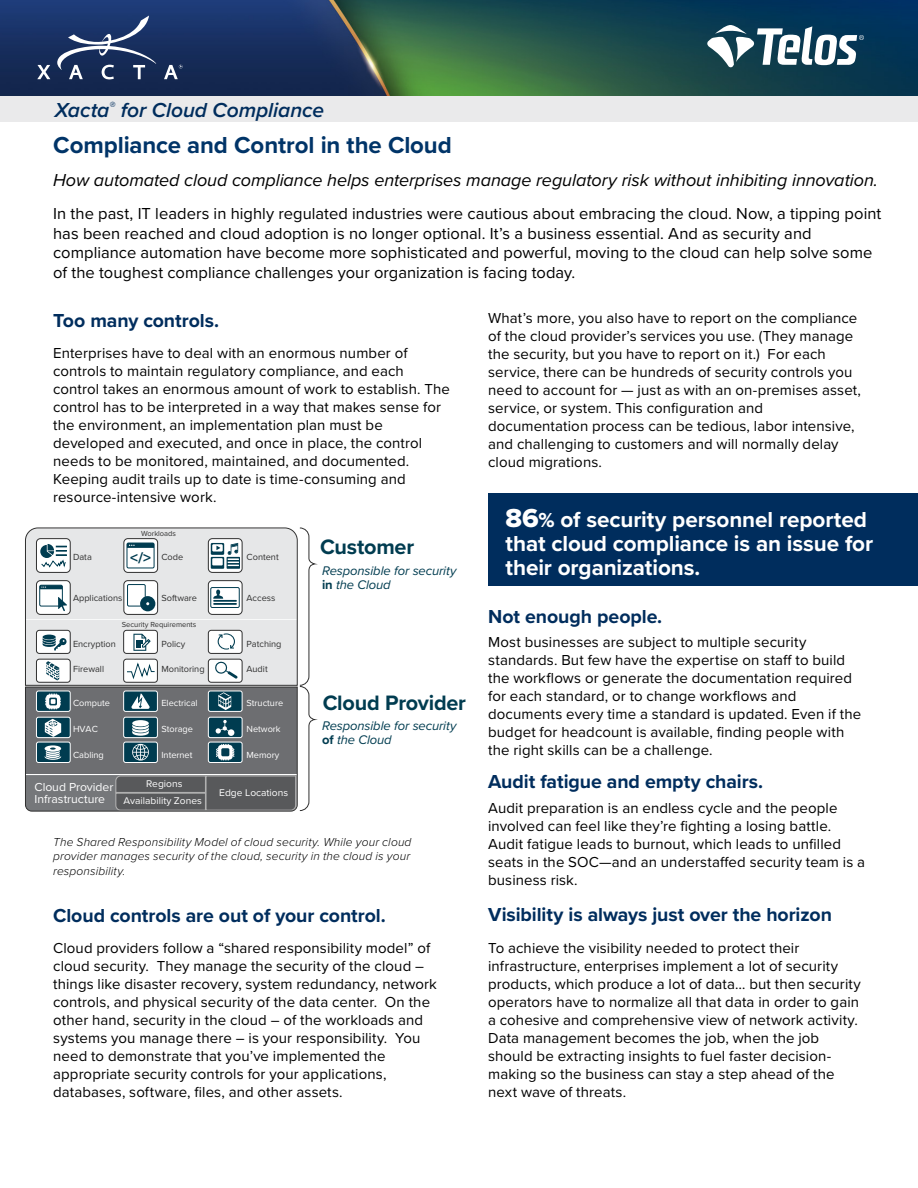
<style>
.page{position:relative;width:918px;height:1188px;background:#fff}
.page>*{position:absolute;margin:0;border:0;box-sizing:border-box;transform-origin:0 0}
.DataSheetSub{font:700 24px "Proxima Nova";letter-spacing:-.005em;color:#003468}
.Body_Copy{font:700 22.5px/24px "Proxima Nova";letter-spacing:-.005em;color:#fff}
.t1{font:700 21.6px "Proxima Nova";letter-spacing:-.01em;color:#003c50}
.DataSheetTitle{font:italic 600 21px "Proxima Nova";letter-spacing:-.005em;color:#002d5d}
.Paragraph_Header{font:700 19.5px "Proxima Nova";letter-spacing:-.005em;color:#002d5d}
.Body_Copy-2{font:700 19.5px "Proxima Nova";letter-spacing:-.005em;color:#002d5d}
.Body_Copy-3{font:italic 18px "Proxima Nova";letter-spacing:-.005em;color:#000}
.Body_Copy-4{font:16.5px/19.5px "Proxima Nova";letter-spacing:.005em;color:#000}
.Paragraph_Header-2{font:15px/18px "Proxima Nova";letter-spacing:.005em;color:#000}
.Body_Copy-5{font:15px/18px "Proxima Nova";letter-spacing:.005em;color:#000}
.t2{font:italic 13.05px/14.1px "Proxima Nova";letter-spacing:-.01em;color:#003c50}
.ThinItalicNotation{font:italic 300 12px/14.4px "Proxima Nova";letter-spacing:.01em;color:#000;text-align:justify}
.t3{font:12px/11.4px "Proxima Nova";letter-spacing:-.005em;color:#fff}
.t4{font:10.05px/17px "Proxima Nova";color:#fff;text-align:center}
.t5{font:9.15px "Proxima Nova";color:#303030}
.t6{font:9.15px "Proxima Nova";color:#fff}
.t7{font:7.5px "Proxima Nova";color:#303030}
.s1{font-weight:700;font-style:normal}
.s2{font-family:"Proxima Nova Extrabld";font-weight:400;font-size:27px}
.s3{font-family:"Proxima Nova Extrabld";font-weight:400;font-size:21px}
.s4{font-weight:700;font-size:15.75px;color:#003c50}
</style>
<div class="page">
<img style="left:0;top:0;width:918px;height:96px">
<svg style="left:37px;top:65px;width:13px;height:14px"></svg>
<svg style="left:57px;top:16px;width:99px;height:63px;background:#394d76"></svg>
<svg style="left:164px;top:65px;width:19px;height:14px"></svg>
<svg style="left:707px;top:25px;width:157px;height:43px"></svg>
<div style="left:0;top:96px;width:918px;height:26px;background:#eaeaeb"></div>
<svg style="left:25px;top:527px;width:290px;height:285px;background:#a7adaf"></svg>
<div style="left:488px;top:493px;width:430px;height:92px;background:#002d5d"></div>
<h1 class="DataSheetTitle" style="left:55px;top:95px;width:271px">Xacta<sup>®</sup> for Cloud Compliance</h1>
<h2 class="DataSheetSub" style="left:53px;top:128px;width:400px">Compliance and Control in the Cloud</h2>
<p class="Body_Copy-3" style="left:53px;top:167px;width:826px">How automated cloud compliance helps enterprises manage regulatory risk without inhibiting innovation.</p>
<p class="Body_Copy-4" style="left:53px;top:203px;width:830px">In the past, IT leaders in highly regulated industries were cautious about embracing the cloud. Now, a tipping point has been reached and cloud adoption is no longer optional. It’s a business essential. And as security and compliance automation have become more sophisticated and powerful, moving to the cloud can help solve some of the toughest compliance challenges your organization is facing today.</p>
<h3 class="Paragraph_Header" style="left:53px;top:306px;width:167px">Too many controls.</h3>
<h3 class="Paragraph_Header-2" style="left:53px;top:344px;width:398px">Enterprises have to deal with an enormous number of controls to maintain regulatory compliance, and each control takes an enormous amount of work to establish. The control has to be interpreted in a way that makes sense for the environment, an implementation plan must be developed and executed, and once in place, the control needs to be monitored, maintained, and documented.<br>Keeping audit trails up to date is time-consuming and resource-intensive work.</h3>
<p class="t1" style="left:320px;top:531px;width:96px">Customer</p>
<p class="t2" style="left:322px;top:563px;width:136px">Responsible for security <span class="s1">in</span> the Cloud</p>
<p class="Body_Copy-5" style="left:488px;top:309px;width:374px">What’s more, you also have to report on the compliance of the cloud provider’s services you use. (They manage the security, but you have to report on it.) For each service, there can be hundreds of security controls you need to account for — just as with an on-premises asset, service, or system. This configuration and documentation process can be tedious, labor intensive, and challenging to customers and will normally delay cloud migrations.</p>
<p class="Body_Copy" style="left:505px;top:507px;width:369px"><span class="s2">86</span><span class="s3">%</span> of security personnel reported that cloud compliance is an issue for their organizations.</p>
<h3 class="Paragraph_Header" style="left:488px;top:602px;width:176px">Not enough people.</h3>
<h3 class="Paragraph_Header-2" style="left:488px;top:633px;width:375px">Most businesses are subject to multiple security standards. But few have the expertise on staff to build the workflows or generate the documentation required for each standard, or to change workflows and documents every time a standard is updated. Even if the budget for headcount is available, finding people with the right skills can be a challenge.</h3>
<p class="Body_Copy-2" style="left:488px;top:767px;width:277px">Audit fatigue and empty chairs.</p>
<p class="Body_Copy-5" style="left:488px;top:799px;width:378px">Audit preparation is an endless cycle and the people involved can feel like they’re fighting a losing battle.<br>Audit fatigue leads to burnout, which leads to unfilled seats in the SOC—and an understaffed security team is a business risk.</p>
<h3 class="Paragraph_Header" style="left:488px;top:900px;width:345px">Visibility is always just over the horizon</h3>
<h3 class="Paragraph_Header-2" style="left:488px;top:938px;width:374px">To achieve the visibility needed to protect their infrastructure, enterprises implement a lot of security products, which produce a lot of data… but then security operators have to normalize all that data in order to gain a cohesive and comprehensive view of network activity.<br>Data management becomes the job, when the job should be extracting insights to fuel faster decision&shy;making so the business can stay a step ahead of the next wave of threats.</h3>
<p class="t7" style="left:141px;top:528px;width:36px">Workloads</p>
<p class="t5" style="left:73px;top:550px;width:20px">Data</p>
<p class="t5" style="left:130px;top:550px;width:55px"><span class="s4">&lt;/&gt;</span> Code</p>
<p class="t5" style="left:247px;top:550px;width:34px">Content</p>
<p class="t5" style="left:73px;top:591px;width:51px">Applications</p>
<p class="t5" style="left:161px;top:591px;width:37px">Software</p>
<p class="t5" style="left:247px;top:591px;width:30px">Access</p>
<p class="t5" style="left:73px;top:637px;width:44px">Encryption</p>
<p class="t5" style="left:161px;top:637px;width:25px">Policy</p>
<p class="t5" style="left:247px;top:637px;width:36px">Patching</p>
<p class="t5" style="left:73px;top:663px;width:33px">Firewall</p>
<p class="t5" style="left:161px;top:663px;width:45px">Monitoring</p>
<p class="t5" style="left:247px;top:663px;width:23px">Audit</p>
<p class="t6" style="left:73px;top:696px;width:39px">Compute</p>
<p class="t6" style="left:161px;top:696px;width:38px">Electrical</p>
<p class="t6" style="left:247px;top:696px;width:38px">Structure</p>
<p class="t6" style="left:161px;top:722px;width:33px">Storage</p>
<p class="t6" style="left:247px;top:722px;width:36px">Network</p>
<p class="t6" style="left:73px;top:748px;width:32px">Cabling</p>
<p class="t7" style="left:122px;top:619px;width:76px">Security Requirements</p>
<p class="t1" style="left:323px;top:687px;width:145px">Cloud Provider</p>
<p class="t2" style="left:322px;top:718px;width:136px">Responsible for security <span class="s1">of</span> the Cloud</p>
<p class="t6" style="left:73px;top:722px;width:26px">HVAC</p>
<p class="t6" style="left:161px;top:748px;width:33px">Internet</p>
<p class="t6" style="left:247px;top:748px;width:34px">Memory</p>
<p class="t3" style="left:35px;top:781px;width:80px">Cloud Provider<br>Infrastructure</p>
<p class="t4" style="left:123px;top:775px;width:80px">Regions<br>Availability Zones</p>
<p class="t4" style="left:219px;top:783px;width:70px">Edge Locations</p>
<p class="ThinItalicNotation" style="left:53px;top:834px;width:360px">The Shared Responsibility Model of cloud security. While your cloud provider manages security of the cloud, security in the cloud is your responsibility.</p>
<p class="Body_Copy-2" style="left:53px;top:901px;width:334px">Cloud controls are out of your control.</p>
<p class="Body_Copy-5" style="left:53px;top:938px;width:385px">Cloud providers follow a “shared responsibility model” of cloud security. They manage the security of the cloud – things like disaster recovery, system redundancy, network controls, and physical security of the data center. On the other hand, security in the cloud – of the workloads and systems you manage there – is your responsibility. You need to demonstrate that you’ve implemented the appropriate security controls for your applications, databases, software, files, and other assets.</p>
</div>
